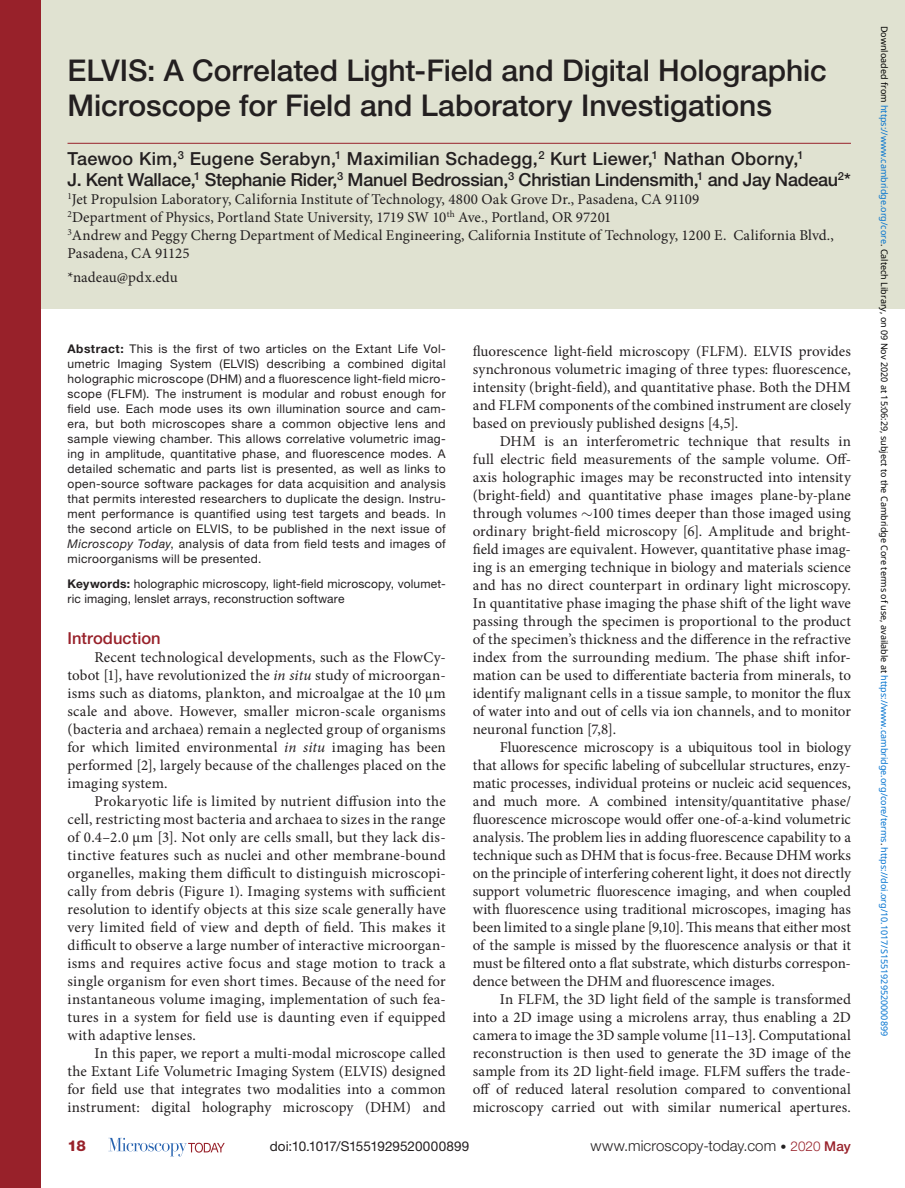
<style>
.page{position:relative;width:905px;height:1188px;background:#fff}
.page>*{position:absolute;margin:0;border:0;box-sizing:border-box;transform-origin:0 0}
.t1{font:500 30px/34.5px "Helvetica Neue LT Std";letter-spacing:-.005em;color:#231f20}
.t2{font:500 18px/21px "Helvetica Neue LT Std";letter-spacing:-.01em;color:#231f20}
.t3{font:500 16.5px "Helvetica Neue LT Std";color:#98212a}
.t4{font:15px/18px "Minion Pro";letter-spacing:.005em;color:#231f20;text-align:justify}
.t5{font:300 15px "Helvetica Neue LT Std";letter-spacing:.005em;color:#231f20}
.t6{font:800 15px "Helvetica Neue LT Std";color:#98212a}
.t7{font:13.5px "Helvetica Neue LT Std";letter-spacing:.005em;color:#231f20}
.t8{font:12px/15px "Helvetica Neue LT Std";letter-spacing:.015em;color:#231f20;text-align:justify}
.t9{font:9px "Noto Sans";color:#0172cf}
.s1{font-weight:700}
.s2{font-style:italic}
.s3{font-size:12px}
.s4{font-size:13.5px;color:#98212a}
.s5{font-weight:500;font-size:13.5px;color:#98212a}
.s6{color:#000}
</style>
<div class="page">
<svg style="left:108px;top:1138px;width:117px;height:18px"></svg>
<div style="left:0;top:0;width:904px;height:309px;background:#e0e2d1"></div>
<hr style="left:68px;top:143px;width:782px;height:1px;background:#98212a">
<div style="left:0;top:0;width:40px;height:1188px;background:#98212a"></div>
<h1 class="t1" style="left:68px;top:53px;width:760px">ELVIS: A Correlated Light-Field and Digital Holographic<br>Microscope for Field and Laboratory Investigations</h1>
<p class="t2" style="left:67px;top:148px;width:785px">Taewoo Kim,<sup>3</sup> Eugene Serabyn,<sup>1</sup> Maximilian Schadegg,<sup>2</sup> Kurt Liewer,<sup>1</sup> Nathan Oborny,<sup>1<br></sup>J. Kent Wallace,<sup>1</sup> Stephanie Rider,<sup>3</sup> Manuel Bedrossian,<sup>3</sup> Christian Lindensmith,<sup>1</sup> and Jay Nadeau<sup>2</sup>*</p>
<p class="t4" style="left:67px;top:190px;width:767px;text-align:left"><sup>1</sup>Jet Propulsion Laboratory, California Institute of Technology, 4800 Oak Grove Dr., Pasadena, CA 91109<br><sup>2</sup>Department of Physics, Portland State University, 1719 SW 10<sup>th</sup> Ave., Portland, OR 97201<br><sup>3</sup>Andrew and Peggy Cherng Department of Medical Engineering, California Institute of Technology, 1200 E. California Blvd., Pasadena, CA 91125</p>
<p class="t4" style="left:68px;top:268px;width:112px">*nadeau@pdx.edu</p>
<p class="t8" style="left:68px;top:342px;width:380px"><span class="s1">Abstract:</span> This is the first of two articles on the Extant Life Vol&shy;umetric Imaging System (ELVIS) describing a combined digital holographic microscope (DHM) and a fluorescence light-field micro&shy;scope (FLFM). The instrument is modular and robust enough for field use. Each mode uses its own illumination source and cam&shy;era, but both microscopes share a common objective lens and sample viewing chamber. This allows correlative volumetric imag&shy;ing in amplitude, quantitative phase, and fluorescence modes. A detailed schematic and parts list is presented, as well as links to open-source software packages for data acquisition and analysis that permits interested researchers to duplicate the design. Instru&shy;ment performance is quantified using test targets and beads. In the second article on ELVIS, to be published in the next issue of <span class="s2">Microscopy Today</span>, analysis of data from field tests and images of microorganisms will be presented.</p>
<p class="t8" style="left:68px;top:576px;width:379px"><span class="s1">Keywords:</span> holographic microscopy, light-field microscopy, volumet&shy;ric imaging, lenslet arrays, reconstruction software</p>
<p class="t3" style="left:68px;top:628px;width:95px">Introduction</p>
<p class="t4" style="left:68px;top:648px;width:380px;text-indent:27px">Recent technological developments, such as the FlowCy&shy;tobot [1], have revolutionized the <span class="s2">in situ</span> study of microorgan&shy;isms such as diatoms, plankton, and microalgae at the 10 µm scale and above. However, smaller micron-scale organisms (bacteria and archaea) remain a neglected group of organisms for which limited environmental <span class="s2">in situ</span> imaging has been performed [2], largely because of the challenges placed on the imaging system.</p>
<p class="t4" style="left:68px;top:792px;width:380px;text-indent:27px">Prokaryotic life is limited by nutrient diffusion into the cell, restricting most bacteria and archaea to sizes in the range of 0.4–2.0 µm [3]. Not only are cells small, but they lack dis&shy;tinctive features such as nuclei and other membrane-bound organelles, making them difficult to distinguish microscopi&shy;cally from debris (Figure 1). Imaging systems with sufficient resolution to identify objects at this size scale generally have very limited field of view and depth of field. This makes it difficult to observe a large number of interactive microorgan&shy;isms and requires active focus and stage motion to track a single organism for even short times. Because of the need for instantaneous volume imaging, implementation of such fea&shy;tures in a system for field use is daunting even if equipped with adaptive lenses.</p>
<p class="t4" style="left:68px;top:1044px;width:380px;text-indent:27px">In this paper, we report a multi-modal microscope called the Extant Life Volumetric Imaging System (ELVIS) designed for field use that integrates two modalities into a common instrument: digital holography microscopy (DHM) and</p>
<p class="t4" style="left:472px;top:342px;width:380px">fluorescence light-field microscopy (FLFM). ELVIS provides synchronous volumetric imaging of three types: fluorescence, intensity (bright-field), and quantitative phase. Both the DHM and FLFM components of the combined instrument are closely based on previously published designs [4,5].</p>
<p class="t4" style="left:472px;top:432px;width:380px;text-indent:27px">DHM is an interferometric technique that results in full electric field measurements of the sample volume. Off&shy;axis holographic images may be reconstructed into intensity (bright-field) and quantitative phase images plane-by-plane through volumes ∼100 times deeper than those imaged using ordinary bright-field microscopy [6]. Amplitude and bright&shy;field images are equivalent. However, quantitative phase imag&shy;ing is an emerging technique in biology and materials science and has no direct counterpart in ordinary light microscopy.<br>In quantitative phase imaging the phase shift of the light wave passing through the specimen is proportional to the product of the specimen’s thickness and the difference in the refractive index from the surrounding medium. The phase shift infor&shy;mation can be used to differentiate bacteria from minerals, to identify malignant cells in a tissue sample, to monitor the flux of water into and out of cells via ion channels, and to monitor neuronal function [7,8].</p>
<p class="t4" style="left:472px;top:738px;width:380px;text-indent:27px">Fluorescence microscopy is a ubiquitous tool in biology that allows for specific labeling of subcellular structures, enzy&shy;matic processes, individual proteins or nucleic acid sequences, and much more. A combined intensity/quantitative phase/ fluorescence microscope would offer one-of-a-kind volumetric analysis. The problem lies in adding fluorescence capability to a technique such as DHM that is focus-free. Because DHM works on the principle of interfering coherent light, it does not directly support volumetric fluorescence imaging, and when coupled with fluorescence using traditional microscopes, imaging has been limited to a single plane [9,10]. This means that either most of the sample is missed by the fluorescence analysis or that it must be filtered onto a flat substrate, which disturbs correspon&shy;dence between the DHM and fluorescence images.</p>
<p class="t4" style="left:472px;top:990px;width:380px;text-indent:27px">In FLFM, the 3D light field of the sample is transformed into a 2D image using a microlens array, thus enabling a 2D camera to image the 3D sample volume [11–13]. Computational reconstruction is then used to generate the 3D image of the sample from its 2D light-field image. FLFM suffers the trade&shy;off of reduced lateral resolution compared to conventional microscopy carried out with similar numerical apertures.</p>
<p class="t6" style="left:68px;top:1137px;width:20px">18</p>
<p class="t7" style="left:270px;top:1138px;width:201px">doi:10.1017/S1551929520000899</p>
<p class="t5" style="left:590px;top:1137px;width:262px">www.microscopy-today.com <span class="s3">•</span> <span class="s4">2020</span> <span class="s5">May</span></p>
<p class="t9" style="left:890px;top:26px;width:1012px;rotate:90deg"><span class="s6">Downloaded from</span> https://www.cambridge.org/core<span class="s6">. Caltech Library, on 09 Nov 2020 at 15:06:29, subject to the Cambridge Core terms of use, available at</span> https://www.cambridge.org/core/terms<span class="s6">.</span> https://doi.org/10.1017/S1551929520000899</p>
</div>
